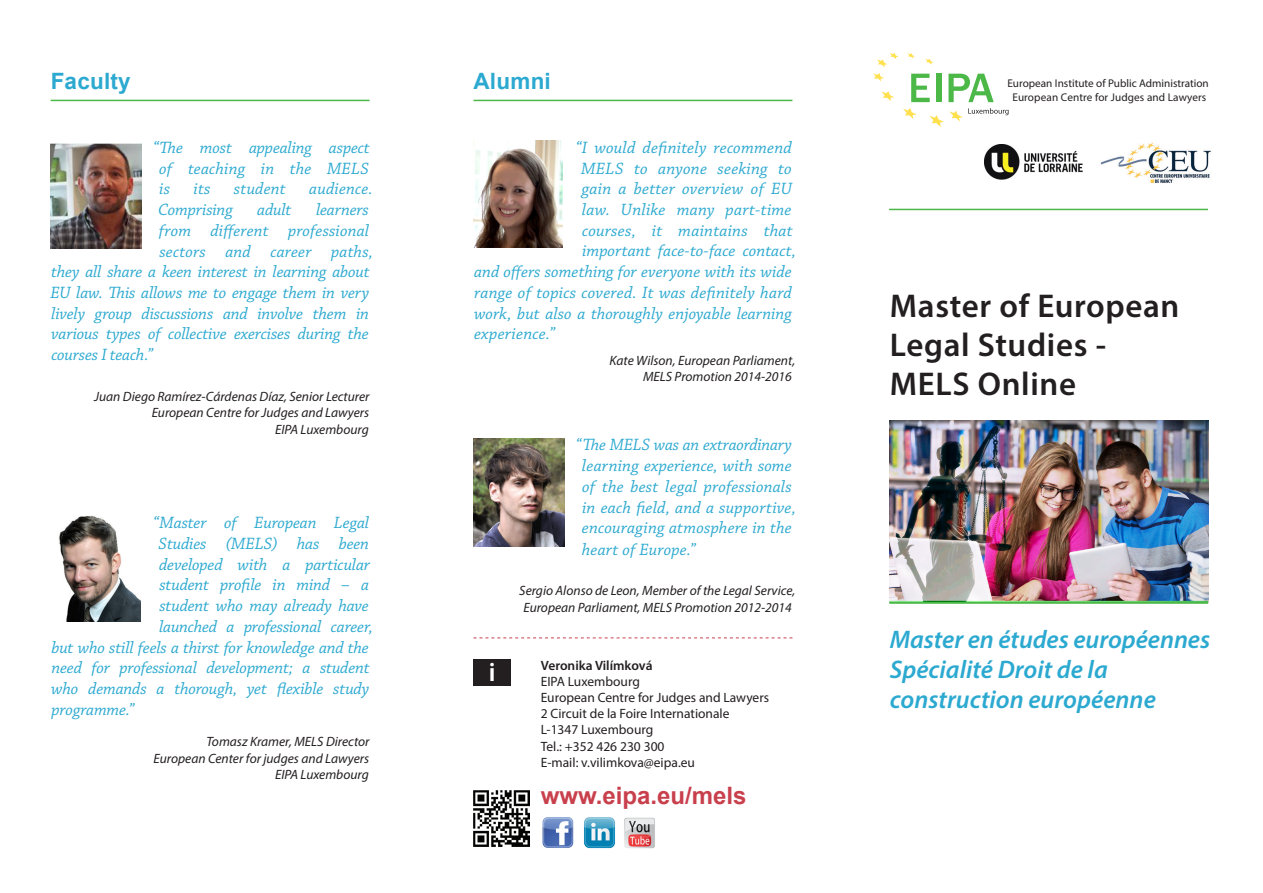
<style>
.page{position:relative;width:1263px;height:893px;background:#fff}
.page>*{position:absolute;margin:0;border:0;box-sizing:border-box;transform-origin:0 0}
.t1{font:600 33px/39px "Myriad Pro";letter-spacing:.02em;color:#231f20}
.t2{font:600 26.4px "Myriad Pro";color:#fff}
.t3{font:italic 600 25.5px "Myriad Pro";color:#2ca9d0}
.t4{font:700 24px "Arial";color:#c9404d}
.t5{font:700 22.5px "Arial";letter-spacing:.01em;color:#2ca9d0}
.t6{font:italic 17.25px/20.9px "Chaparral Pro";letter-spacing:-.005em;color:#2ca9d0;text-align:justify}
.t7{font:italic 13.5px "Myriad Pro";color:#231f20}
.t8{font:13.5px "Myriad Pro";color:#231f20}
.t9{font:600 13.5px "Myriad Pro";color:#231f20}
.t10{font:11.25px "Myriad Pro";color:#231f20}
</style>
<div class="page">
<img style="left:984px;top:145px;width:99px;height:35px">
<img style="left:1100px;top:142px;width:111px;height:41px">
<svg style="left:929px;top:108px;width:79px;height:19px"></svg>
<svg style="left:925px;top:59px;width:8px;height:6px"></svg>
<svg style="left:903px;top:108px;width:13px;height:11px"></svg>
<svg style="left:907px;top:53px;width:8px;height:6px"></svg>
<svg style="left:881px;top:91px;width:13px;height:10px"></svg>
<svg style="left:873px;top:73px;width:11px;height:8px"></svg>
<svg style="left:877px;top:53px;width:22px;height:14px"></svg>
<svg style="left:911px;top:74px;width:19px;height:28px"></svg>
<div style="left:936px;top:74px;width:5px;height:28px;background:#4cb848"></div>
<svg style="left:948px;top:74px;width:46px;height:28px"></svg>
<img style="left:473px;top:790px;width:57px;height:56px">
<img style="left:473px;top:140px;width:89px;height:108px">
<svg style="left:473px;top:637px;width:319px;height:1px"></svg>
<img style="left:51px;top:144px;width:90px;height:105px">
<div style="left:889px;top:601px;width:319px;height:3px;background:#4cb848;border:1px solid #4cb848"></div>
<div style="left:473px;top:659px;width:38px;height:26px;background:#231f20"></div>
<img style="left:474px;top:439px;width:90px;height:107px">
<hr style="left:51px;top:100px;width:319px;height:1px;background:#4cb848">
<hr style="left:473px;top:100px;width:319px;height:1px;background:#4cb848">
<hr style="left:889px;top:209px;width:319px;height:1px;background:#4cb848">
<img style="left:58px;top:516px;width:83px;height:106px">
<img style="left:889px;top:420px;width:319px;height:181px">
<img style="left:542px;top:817px;width:32px;height:31px">
<img style="left:584px;top:817px;width:31px;height:32px">
<img style="left:624px;top:817px;width:31px;height:31px">
<p class="t5" style="left:51px;top:66px;width:82px">Faculty</p>
<p class="t5" style="left:473px;top:66px;width:79px">Alumni</p>
<p class="t6" style="left:159px;top:138px;width:212px;text-indent:-6px">“The most appealing aspect of teaching in the MELS is</p>
<p class="t6" style="left:194px;top:179px;width:18px">its</p>
<p class="t6" style="left:234px;top:179px;width:53px">student</p>
<p class="t6" style="left:309px;top:179px;width:65px">audience.</p>
<p class="t6" style="left:158px;top:200px;width:76px">Comprising</p>
<p class="t6" style="left:257px;top:200px;width:36px">adult</p>
<p class="t6" style="left:316px;top:200px;width:54px">learners</p>
<p class="t6" style="left:159px;top:221px;width:212px">from different professional</p>
<p class="t6" style="left:159px;top:241px;width:215px">sectors and career paths,</p>
<p class="t6" style="left:51px;top:262px;width:320px">they all share a keen interest in learning about</p>
<p class="t6" style="left:50px;top:283px;width:320px">EU law. This allows me to engage them in very</p>
<p class="t6" style="left:51px;top:304px;width:319px">lively group discussions and involve them in</p>
<p class="t6" style="left:51px;top:324px;width:319px">various types of collective exercises during the</p>
<p class="t6" style="left:51px;top:345px;width:103px">courses I teach.”</p>
<p class="t7" style="left:94px;top:388px;width:277px">Juan Diego Ramírez-Cárdenas Díaz, Senior Lecturer</p>
<p class="t7" style="left:152px;top:404px;width:219px">European Centre for Judges and Lawyers</p>
<p class="t7" style="left:275px;top:421px;width:95px">EIPA Luxembourg</p>
<p class="t6" style="left:153px;top:513px;width:218px">“Master of European Legal</p>
<p class="t6" style="left:159px;top:534px;width:212px">Studies (MELS) has been</p>
<p class="t6" style="left:159px;top:555px;width:213px">developed with a particular</p>
<p class="t6" style="left:159px;top:575px;width:211px">student profile in mind – a</p>
<p class="t6" style="left:159px;top:596px;width:211px">student who may already have</p>
<p class="t6" style="left:159px;top:617px;width:215px">launched a professional career,</p>
<p class="t6" style="left:51px;top:637px;width:319px">but who still feels a thirst for knowledge and the</p>
<p class="t6" style="left:51px;top:658px;width:320px">need for professional development; a student</p>
<p class="t6" style="left:51px;top:679px;width:319px">who demands a thorough, yet flexible study</p>
<p class="t6" style="left:52px;top:699px;width:85px">programme.”</p>
<p class="t7" style="left:206px;top:733px;width:165px">Tomasz Kramer, MELS Director</p>
<p class="t7" style="left:153px;top:750px;width:217px">European Center for judges and Lawyers</p>
<p class="t7" style="left:275px;top:766px;width:95px">EIPA Luxembourg</p>
<p class="t6" style="left:576px;top:138px;width:217px">“I would definitely recommend</p>
<p class="t6" style="left:581px;top:159px;width:212px">MELS to anyone seeking to</p>
<p class="t6" style="left:582px;top:179px;width:212px">gain a better overview of EU</p>
<p class="t6" style="left:582px;top:200px;width:211px">law. Unlike many part-time</p>
<p class="t6" style="left:582px;top:221px;width:212px">courses, it maintains that</p>
<p class="t6" style="left:582px;top:241px;width:215px">important face-to-face contact,</p>
<p class="t6" style="left:474px;top:262px;width:319px">and offers something for everyone with its wide</p>
<p class="t6" style="left:474px;top:283px;width:319px">range of topics covered. It was definitely hard</p>
<p class="t6" style="left:474px;top:303px;width:319px">work, but also a thoroughly enjoyable learning</p>
<p class="t6" style="left:474px;top:324px;width:83px">experience.”</p>
<p class="t7" style="left:609px;top:352px;width:187px">Kate Wilson, European Parliament,</p>
<p class="t7" style="left:643px;top:368px;width:150px">MELS Promotion 2014-2016</p>
<p class="t2" style="left:489px;top:656px;width:8px">i</p>
<p class="t6" style="left:582px;top:435px;width:216px;text-align:left;text-indent:-6px">“The MELS was an extraordinary learning experience, with some of the best legal professionals in each field, and a supportive, encouraging atmosphere in the heart of Europe.”</p>
<p class="t7" style="left:519px;top:582px;width:277px">Sergio Alonso de Leon, Member of the Legal Service,</p>
<p class="t7" style="left:523px;top:599px;width:270px">European Parliament, MELS Promotion 2012-2014</p>
<p class="t9" style="left:541px;top:656px;width:113px">Veronika Vilímková</p>
<p class="t8" style="left:541px;top:673px;width:101px">EIPA Luxembourg</p>
<p class="t8" style="left:541px;top:689px;width:230px">European Centre for Judges and Lawyers</p>
<p class="t8" style="left:541px;top:705px;width:190px">2 Circuit de la Foire Internationale</p>
<p class="t8" style="left:541px;top:721px;width:114px">L-1347 Luxembourg</p>
<p class="t8" style="left:541px;top:738px;width:125px">Tel.: +352 426 230 300</p>
<p class="t8" style="left:541px;top:754px;width:156px">E-mail: v.vilimkova@eipa.eu</p>
<p class="t4" style="left:541px;top:779px;width:207px">www.eipa.eu/mels</p>
<p class="t10" style="left:1007px;top:76px;width:203px">European Institute of Public Administration</p>
<p class="t10" style="left:1012px;top:90px;width:195px">European Centre for Judges and Lawyers</p>
<p class="t1" style="left:890px;top:285px;width:291px">Master of European<br>Legal Studies -</p>
<p class="t1" style="left:890px;top:363px;width:188px">MELS Online</p>
<p class="t3" style="left:890px;top:623px;width:322px">Master en études européennes</p>
<p class="t3" style="left:890px;top:653px;width:219px">Spécialité Droit de la</p>
<p class="t3" style="left:890px;top:683px;width:268px">construction européenne</p>
</div>
